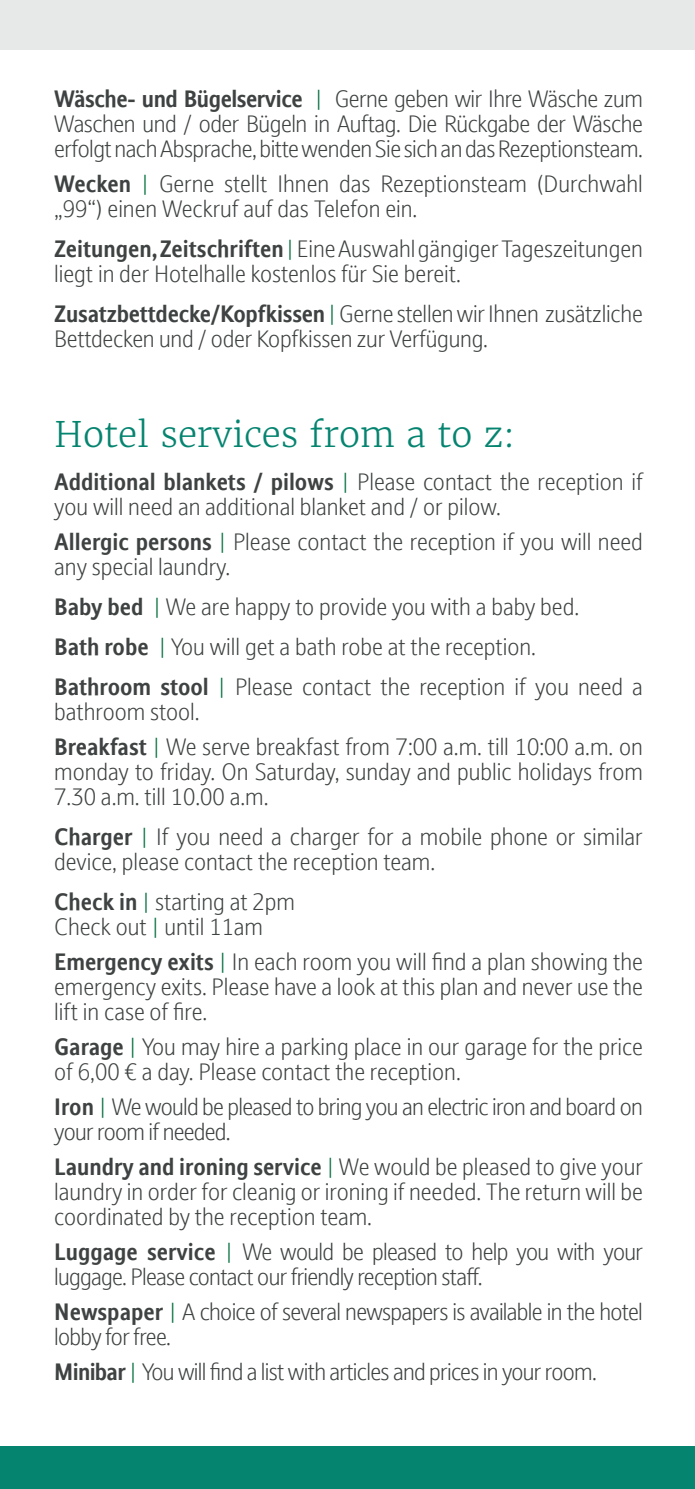
<style>
.page{position:relative;width:695px;height:1489px;background:#fff}
.page>*{position:absolute;margin:0;border:0;box-sizing:border-box;transform-origin:0 0}
.t1{font:300 35px "Merriweather";color:#058470}
.t2{font:300 22.5px/25px "Stroudley";color:#3f4242}
.t3{font:300 22.5px/25px "Stroudley";letter-spacing:-.03em;color:#3f4242}
.s1{font-weight:700}
.s2{color:#0c7445}
</style>
<div class="page">
<div style="left:0;top:0;width:694px;height:50px;background:#e7e9e8"></div>
<div style="left:0;top:1446px;width:694px;height:42px;background:#058470"></div>
<p class="t2" style="left:54px;top:85px;width:590px;text-align:justify"><span class="s1">Wäsche- und Bügelservice</span> <span class="s2">|</span> Gerne geben wir Ihre Wäsche zum Waschen und / oder Bügeln in Auftag. Die Rückgabe der Wäsche erfolgt nach Absprache, bitte wenden Sie sich an das Rezeptionsteam.</p>
<p class="t2" style="left:54px;top:170px;width:590px"><span class="s1">Wecken</span> <span class="s2">|</span> Gerne stellt Ihnen das Rezeptionsteam (Durchwahl „99“) einen Weckruf auf das Telefon ein.</p>
<p class="t2" style="left:54px;top:235px;width:590px"><span class="s1">Zeitungen, Zeitschriften</span><span class="s2">|</span> Eine Auswahl gängiger Tageszeitungen liegt in der Hotelhalle kostenlos für Sie bereit.</p>
<p class="t2" style="left:54px;top:300px;width:590px"><span class="s1">Zusatzbettdecke/Kopfkissen</span> <span class="s2">|</span> Gerne stellen wir Ihnen zusätzliche<br>Bettdecken und / oder Kopfkissen zur Verfügung.</p>
<p class="t1" style="left:54px;top:413px;width:462px">Hotel services from a to z:</p>
<p class="t2" style="left:54px;top:468px;width:590px"><span class="s1">Additional blankets / pilows</span> <span class="s2">|</span> Please contact the reception if you will need an additional blanket and / or pilow.</p>
<p class="t2" style="left:54px;top:528px;width:590px"><span class="s1">Allergic persons</span> <span class="s2">|</span> Please contact the reception if you will need any special laundry.</p>
<p class="t2" style="left:54px;top:593px;width:526px"><span class="s1">Baby bed</span> <span class="s2">|</span> We are happy to provide you with a baby bed.</p>
<p class="t2" style="left:54px;top:633px;width:483px"><span class="s1">Bath robe</span> <span class="s2">|</span> You will get a bath robe at the reception.</p>
<p class="t2" style="left:54px;top:673px;width:590px"><span class="s1">Bathroom stool</span> <span class="s2">|</span> Please contact the reception if you need a bathroom stool.</p>
<p class="t2" style="left:54px;top:733px;width:590px;text-align:justify"><span class="s1">Breakfast</span> <span class="s2">|</span> We serve breakfast from 7:00 a.m. till 10:00 a.m. on monday to friday. On Saturday, sunday and public holidays from 7.30 a.m. till 10.00 a.m.</p>
<p class="t2" style="left:54px;top:823px;width:590px"><span class="s1">Charger</span> <span class="s2">|</span> If you need a charger for a mobile phone or similar device, please contact the reception team.</p>
<p class="t2" style="left:54px;top:888px;width:242px"><span class="s1">Check in</span> <span class="s2">|</span> starting at 2pm</p>
<p class="t2" style="left:54px;top:913px;width:210px">Check out <span class="s2">|</span> until 11am</p>
<p class="t2" style="left:54px;top:948px;width:590px;text-align:justify"><span class="s1">Emergency exits</span> <span class="s2">|</span> In each room you will find a plan showing the emergency exits. Please have a look at this plan and never use the lift in case of fire.</p>
<p class="t2" style="left:54px;top:1033px;width:590px"><span class="s1">Garage</span> <span class="s2">|</span> You may hire a parking place in our garage for the price of 6,00 € a day. Please contact the reception.</p>
<p class="t3" style="left:54px;top:1093px;width:590px"><span class="s1">Iron</span> <span class="s2">|</span> We would be pleased to bring you an electric iron and board on your room if needed.</p>
<p class="t2" style="left:54px;top:1153px;width:590px;text-align:justify"><span class="s1">Laundry and ironing service</span> <span class="s2">|</span> We would be pleased to give your laundry in order for cleanig or ironing if needed. The return will be coordinated by the reception team.</p>
<p class="t3" style="left:54px;top:1238px;width:590px"><span class="s1">Luggage service</span> <span class="s2">|</span> We would be pleased to help you with your luggage. Please contact our friendly reception staff.</p>
<p class="t3" style="left:54px;top:1298px;width:590px"><span class="s1">Newspaper</span> <span class="s2">|</span> A choice of several newspapers is available in the hotel lobby for free.</p>
<p class="t3" style="left:54px;top:1358px;width:544px"><span class="s1">Minibar</span> <span class="s2">|</span> You will find a list with articles and prices in your room.</p>
</div>
